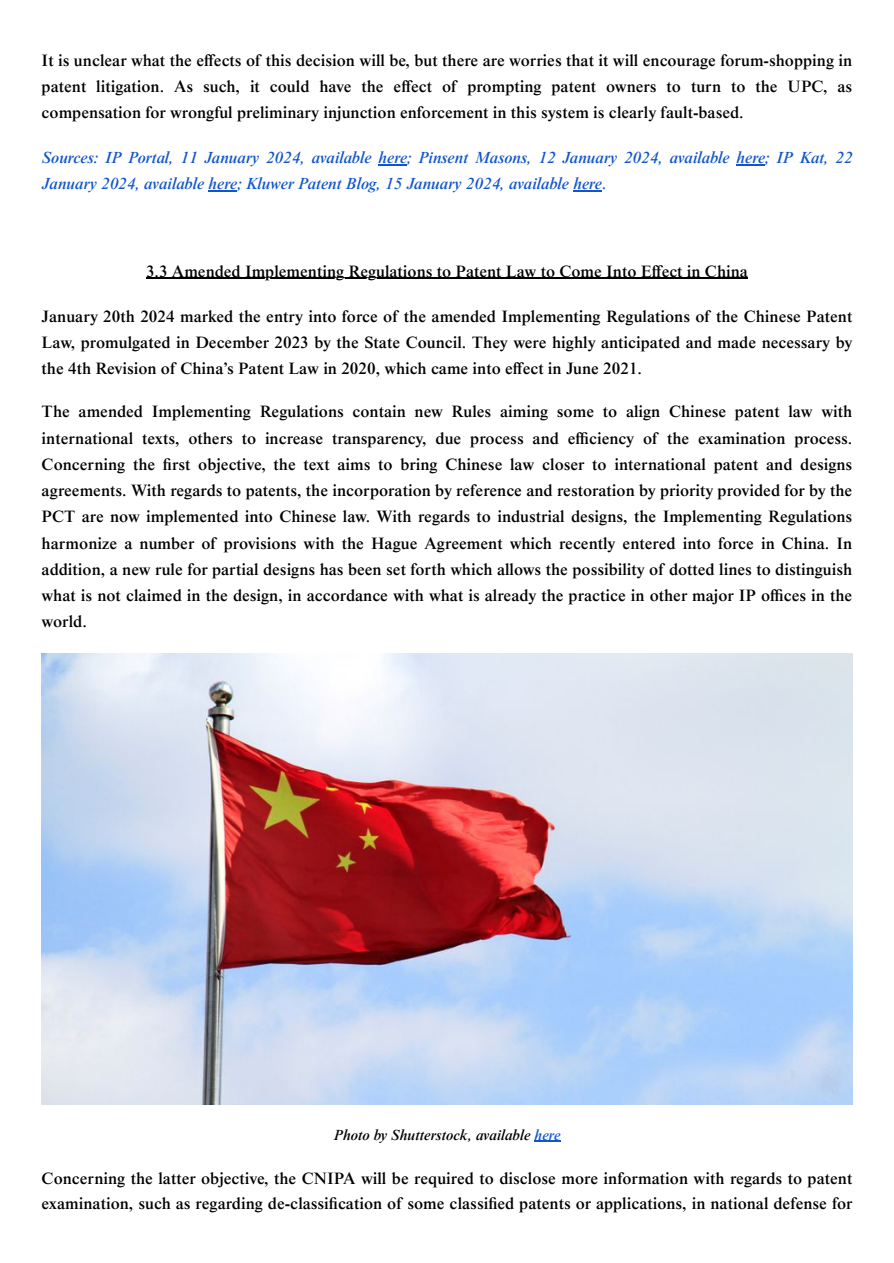
<style>
.page{position:relative;width:894px;height:1263px;background:#fff}
.page>*{position:absolute;margin:0;border:0;box-sizing:border-box;transform-origin:0 0}
.t1{font:500 16.5px/26.1px "Times NRMT Pro";color:#000;text-align:justify}
.t2{font:italic 500 16.5px/25.8px "Times NRMT Pro";color:#15c}
.t3{font:italic 500 15px "Times NRMT Pro";color:#000}
.s1{font-style:normal}
.s2{color:#15c}
</style>
<div class="page">
<svg style="left:378px;top:164px;width:29px;height:1px"></svg>
<svg style="left:736px;top:164px;width:28px;height:1px"></svg>
<svg style="left:208px;top:190px;width:29px;height:1px"></svg>
<svg style="left:573px;top:190px;width:28px;height:1px"></svg>
<hr style="left:146px;top:278px;width:601px;height:1px;background:#000">
<svg style="left:534px;top:1141px;width:26px;height:1px"></svg>
<img style="left:42px;top:654px;width:810px;height:451px">
<p class="t1" style="left:42px;top:50px;width:811px">It is unclear what the effects of this decision will be, but there are worries that it will encourage forum-shopping in patent litigation. As such, it could have the effect of prompting patent owners to turn to the UPC, as compensation for wrongful preliminary injunction enforcement in this system is clearly fault-based.</p>
<p class="t2" style="left:42px;top:147px;width:811px">Sources: IP Portal, 11 January 2024, available here; Pinsent Masons, 12 January 2024, available here; IP Kat, 22<br>January 2024, available here; Kluwer Patent Blog, 15 January 2024, available here<span class="s1">.</span></p>
<p class="t1" style="left:146px;top:260px;width:603px">3.3 Amended Implementing Regulations to Patent Law to Come Into Effect in China</p>
<p class="t1" style="left:42px;top:305px;width:812px">January 20th 2024 marked the entry into force of the amended Implementing Regulations of the Chinese Patent Law, promulgated in December 2023 by the State Council. They were highly anticipated and made necessary by the 4th Revision of China’s Patent Law in 2020, which came into effect in June 2021.</p>
<p class="t1" style="left:42px;top:401px;width:812px">The amended Implementing Regulations contain new Rules aiming some to align Chinese patent law with international texts, others to increase transparency, due process and efficiency of the examination process.<br>Concerning the first objective, the text aims to bring Chinese law closer to international patent and designs agreements. With regards to patents, the incorporation by reference and restoration by priority provided for by the PCT are now implemented into Chinese law. With regards to industrial designs, the Implementing Regulations harmonize a number of provisions with the Hague Agreement which recently entered into force in China. In addition, a new rule for partial designs has been set forth which allows the possibility of dotted lines to distinguish what is not claimed in the design, in accordance with what is already the practice in other major IP offices in the world.</p>
<p class="t3" style="left:333px;top:1129px;width:228px">Photo by Shutterstock, available <span class="s2">here</span></p>
<p class="t1" style="left:42px;top:1167px;width:811px">Concerning the latter objective, the CNIPA will be required to disclose more information with regards to patent examination, such as regarding de-classification of some classified patents or applications, in national defense for</p>
</div>
